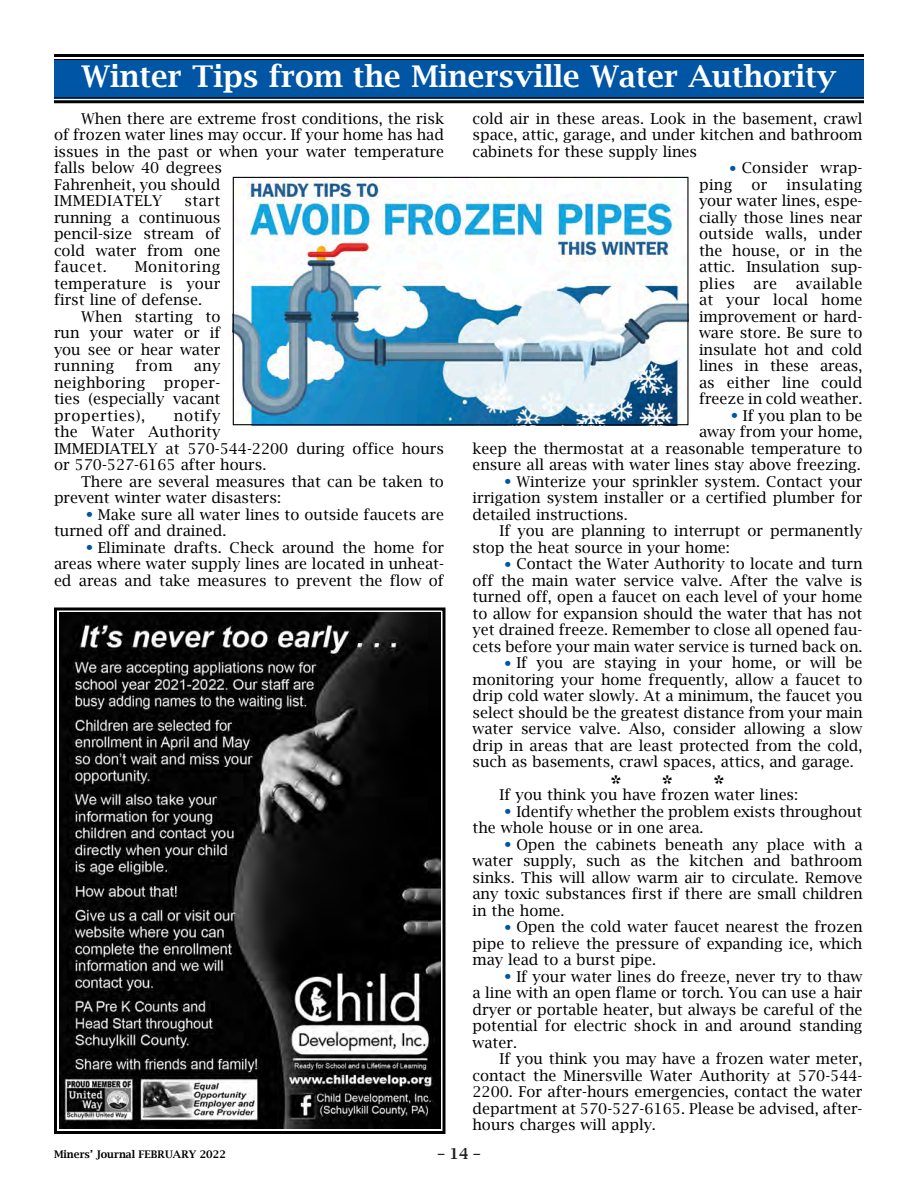
<style>
.page{position:relative;width:918px;height:1188px;background:#fff}
.page>*{position:absolute;margin:0;border:0;box-sizing:border-box;transform-origin:0 0}
.t1{font:600 30px "Lucida Bright";color:#fff}
.t2{font:600 24px "Lucida Bright";color:#000001}
.t3{font:15px/16.5px "Lucida Bright";color:#000001;text-align:justify}
.t4{font:600 15px "Lucida Bright";color:#231f20}
.t5{font:600 10.5px "Lucida Bright";color:#000001}
.s1{font-weight:600;font-size:27px;color:#0155a5}
</style>
<div class="page">
<svg style="left:54px;top:607px;width:392px;height:527px"></svg>
<img style="left:59px;top:613px;width:381px;height:516px">
<div style="left:54px;top:59px;width:810px;height:39px;background:#0155a5"></div>
<hr style="left:54px;top:54px;width:810px;height:3px;background:#000001">
<hr style="left:54px;top:59px;width:810px;height:1px;background:#000001">
<hr style="left:54px;top:97px;width:810px;height:1px;background:#000001">
<hr style="left:54px;top:100px;width:810px;height:3px;background:#000001">
<img style="left:235px;top:180px;width:452px;height:243px">
<div style="left:233px;top:177px;width:456px;height:248px;border:1px solid #000001"></div>
<h1 class="t1" style="left:81px;top:59px;width:757px">Winter Tips from the Minersville Water Authority</h1>
<p class="t3" style="left:472px;top:110px;width:391px">cold air in these areas. Look in the basement, crawl space, attic, garage, and under kitchen and bathroom cabinets for these supply lines</p>
<p class="t3" style="left:699px;top:160px;width:165px;text-indent:25px"><span class="s1">•</span>Consider wrap&shy;ping</p>
<p class="t3" style="left:54px;top:110px;width:392px;text-align:left;text-indent:27px">When there are extreme frost conditions, the risk of frozen water lines may occur. If your home has had issues in the past or when your water temperature falls below 40 degrees<br>Fahrenheit, you should<br>IMMEDIATELY</p>
<p class="t3" style="left:699px;top:176px;width:165px;text-indent:88px">insulating your water lines, espe&shy;cially those lines near outside walls, under the house, or in the attic. Insulation sup&shy;plies are available at your local home improvement or hard&shy;ware store. Be sure to insulate hot and cold lines in these areas, as either line could freeze in cold weather.</p>
<p class="t3" style="left:473px;top:407px;width:392px;text-align:right"><span class="s1">•</span>If you plan to be<br>away from your home,<br>keep the thermostat at a reasonable temperature to ensure all areas with water lines stay above freezing.</p>
<p class="t3" style="left:473px;top:473px;width:392px;text-indent:27px"><span class="s1">•</span>Winterize your sprinkler system. Contact your irrigation system installer or a certified plumber for detailed instructions.</p>
<p class="t3" style="left:473px;top:523px;width:391px;text-indent:27px">If you are planning to interrupt or permanently stop the heat source in your home:</p>
<p class="t3" style="left:473px;top:556px;width:392px;text-indent:27px"><span class="s1">•</span>Contact the Water Authority to locate and turn off the main water service valve. After the valve is turned off, open a faucet on each level of your home to allow for expansion should the water that has not yet drained freeze. Remember to close all opened fau&shy;cets before your main water service is turned back on.</p>
<p class="t3" style="left:473px;top:655px;width:392px;text-indent:27px"><span class="s1">•</span>If you are staying in your home, or will be monitoring your home frequently, allow a faucet to drip cold water slowly. At a minimum, the faucet you select should be the greatest distance from your main water service valve. Also, consider allowing a slow drip in areas that are least protected from the cold, such as basements, crawl spaces, attics, and garage.</p>
<h2 class="t2" style="left:611px;top:771px;width:63px">* *</h2>
<h2 class="t2" style="left:714px;top:771px;width:12px">*</h2>
<p class="t3" style="left:500px;top:787px;width:300px">If you think you have frozen water lines:</p>
<p class="t3" style="left:473px;top:803px;width:391px;text-indent:27px"><span class="s1">•</span>Identify whether the problem exists throughout the whole house or in one area.</p>
<p class="t3" style="left:473px;top:836px;width:392px;text-indent:27px"><span class="s1">•</span>Open the cabinets beneath any place with a water supply, such as the kitchen and bathroom sinks. This will allow warm air to circulate. Remove any toxic substances first if there are small children in the home.</p>
<p class="t3" style="left:473px;top:919px;width:391px;text-indent:27px"><span class="s1">•</span>Open the cold water faucet nearest the frozen pipe to relieve the pressure of expanding ice, which may lead to a burst pipe.</p>
<p class="t3" style="left:473px;top:968px;width:392px;text-indent:27px"><span class="s1">•</span>If your water lines do freeze, never try to thaw a line with an open flame or torch. You can use a hair dryer or portable heater, but always be careful of the potential for electric shock in and around standing water.</p>
<p class="t3" style="left:473px;top:1051px;width:391px;text-indent:27px">If you think you may have a frozen water meter, contact the Minersville Water Authority at 570-544- 2200. For after-hours emergencies, contact the water department at 570-527-6165. Please be advised, after&shy;hours charges will apply.</p>
<p class="t3" style="left:751px;top:176px;width:18px">or</p>
<p class="t3" style="left:54px;top:193px;width:168px;text-indent:131px">start running a continuous pencil-size stream of cold water from one faucet.</p>
<p class="t3" style="left:54px;top:259px;width:168px;text-indent:81px">Monitoring temperature is your first line of defense.</p>
<p class="t3" style="left:54px;top:308px;width:168px;text-indent:27px">When starting to run your water or if you see or hear water running</p>
<p class="t3" style="left:135px;top:358px;width:39px">from</p>
<p class="t3" style="left:54px;top:358px;width:168px;text-indent:140px">any neighboring proper&shy;ties (especially vacant properties),</p>
<p class="t3" style="left:54px;top:407px;width:391px;text-align:left;text-indent:120px">notify<br>the Water Authority<br>IMMEDIATELY at 570-544-2200 during office hours or 570-527-6165 after hours.</p>
<p class="t3" style="left:54px;top:473px;width:392px;text-indent:27px">There are several measures that can be taken to prevent winter water disasters:</p>
<p class="t3" style="left:54px;top:506px;width:392px;text-indent:27px"><span class="s1">•</span>Make sure all water lines to outside faucets are turned off and drained.</p>
<p class="t3" style="left:54px;top:539px;width:392px;text-indent:27px"><span class="s1">•</span>Eliminate drafts. Check around the home for areas where water supply lines are located in unheat&shy;ed areas and take measures to prevent the flow of</p>
<p class="t5" style="left:54px;top:1149px;width:173px">Miners’ Journal FEBRUARY 2022</p>
<p class="t4" style="left:437px;top:1145px;width:45px">– 14 –</p>
</div>
